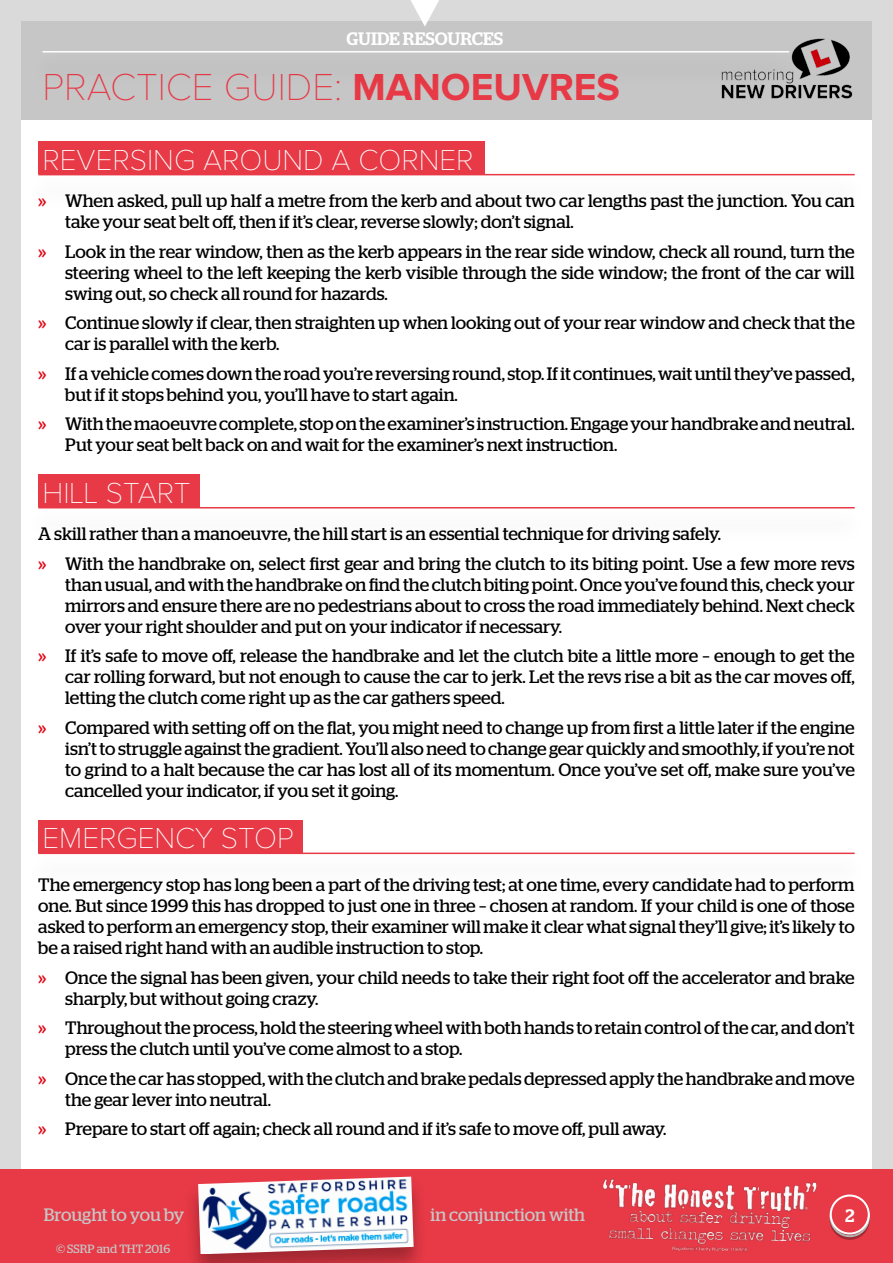
<style>
.page{position:relative;width:893px;height:1263px;background:#dadada}
.page>*{position:absolute;margin:0;border:0;box-sizing:border-box;transform-origin:0 0}
.t1{font:100 39px "Proxima Nova";color:#e73946}
.t2{font:100 30px "Proxima Nova";color:#fff}
.t3{font:18px/21px "Stag";letter-spacing:-.005em;color:#000}
.t4{font:18px "Stag";letter-spacing:-.005em;color:#c6c6c6}
.t5{font:500 18px "Stag";color:#fff}
.t6{font:12px "Stag";color:#c6c6c6}
.s1{font-weight:700}
.s2{color:#e30614}
</style>
<div class="page">
<div style="left:21px;top:21px;width:851px;height:1221px;background:#fff"></div>
<div style="left:21px;top:21px;width:851px;height:99px;background:#c6c6c6"></div>
<div style="left:0;top:1169px;width:893px;height:94px;background:#e73946"></div>
<svg style="left:831px;top:1201px;width:38px;height:38px"></svg>
<div style="left:830px;top:1200px;width:40px;height:40px;border:2px solid #000;border-radius:50%"></div>
<div style="left:831px;top:1195px;width:38px;height:38px;background:#e73946;border-radius:50%"></div>
<div style="left:830px;top:1194px;width:40px;height:40px;border:2px solid #fff;border-radius:50%"></div>
<div style="left:184px;top:1175px;width:243px;height:88px;background:#000;opacity:.3"></div>
<img style="left:198px;top:1176px;width:216px;height:78px">
<img style="left:603px;top:1178px;width:214px;height:74px">
<hr style="left:43px;top:51px;width:746px;height:2px;background:#fff">
<img style="left:712px;top:38px;width:141px;height:61px">
<svg style="left:411px;top:0;width:28px;height:26px"></svg>
<hr style="left:38px;top:174px;width:817px;height:1px;background:#e73946">
<div style="left:38px;top:142px;width:447px;height:32px;background:#e73946"></div>
<hr style="left:38px;top:852px;width:817px;height:2px;background:#e73946">
<div style="left:38px;top:820px;width:265px;height:32px;background:#e73946"></div>
<hr style="left:38px;top:507px;width:817px;height:1px;background:#e73946">
<div style="left:38px;top:475px;width:162px;height:32px;background:#e73946"></div>
<p class="t5" style="left:347px;top:28px;width:158px">GUIDE RESOURCES</p>
<h1 class="t1" style="left:43px;top:69px;width:579px">PRACTICE GUIDE: <span class="s1">MANOEUVRES</span></h1>
<h2 class="t2" style="left:43px;top:146px;width:433px">REVERSING AROUND A CORNER</h2>
<p class="t3" style="left:65px;top:190px;width:791px;text-indent:-27px"><span class="s2">»</span> When asked, pull up half a metre from the kerb and about two car lengths past the junction. You can take your seat belt off, then if it’s clear, reverse slowly; don’t signal.</p>
<p class="t3" style="left:65px;top:241px;width:791px;text-align:justify;text-indent:-27px"><span class="s2">»</span> Look in the rear window, then as the kerb appears in the rear side window, check all round, turn the steering wheel to the left keeping the kerb visible through the side window; the front of the car will swing out, so check all round for hazards.</p>
<p class="t3" style="left:65px;top:312px;width:791px;text-indent:-27px"><span class="s2">»</span> Continue slowly if clear, then straighten up when looking out of your rear window and check that the car is parallel with the kerb.</p>
<p class="t3" style="left:65px;top:363px;width:791px;text-indent:-27px"><span class="s2">»</span> If a vehicle comes down the road you’re reversing round, stop. If it continues, wait until they’ve passed, but if it stops behind you, you’ll have to start again.</p>
<p class="t3" style="left:65px;top:413px;width:791px;text-indent:-27px"><span class="s2">»</span> With the maoeuvre complete, stop on the examiner’s instruction. Engage your handbrake and neutral.<br>Put your seat belt back on and wait for the examiner’s next instruction.</p>
<h2 class="t2" style="left:43px;top:479px;width:150px">HILL START</h2>
<p class="t3" style="left:38px;top:519px;width:818px;line-height:29.5px">A skill rather than a manoeuvre, the hill start is an essential technique for driving safely.<br><span class="s2">»</span> With the handbrake on, select first gear and bring the clutch to its biting point. Use a few more revs</p>
<p class="t3" style="left:65px;top:574px;width:791px;text-align:justify">than usual, and with the handbrake on find the clutch biting point. Once you’ve found this, check your mirrors and ensure there are no pedestrians about to cross the road immediately behind. Next check over your right shoulder and put on your indicator if necessary.</p>
<p class="t3" style="left:65px;top:645px;width:791px;text-align:justify;text-indent:-27px"><span class="s2">»</span> If it’s safe to move off, release the handbrake and let the clutch bite a little more – enough to get the car rolling forward, but not enough to cause the car to jerk. Let the revs rise a bit as the car moves off, letting the clutch come right up as the car gathers speed.</p>
<p class="t3" style="left:65px;top:717px;width:791px;text-align:justify;text-indent:-27px"><span class="s2">»</span> Compared with setting off on the flat, you might need to change up from first a little later if the engine isn’t to struggle against the gradient. You’ll also need to change gear quickly and smoothly, if you’re not to grind to a halt because the car has lost all of its momentum. Once you’ve set off, make sure you’ve cancelled your indicator, if you set it going.</p>
<h2 class="t2" style="left:43px;top:825px;width:253px">EMERGENCY STOP</h2>
<p class="t3" style="left:38px;top:874px;width:818px;text-align:justify">The emergency stop has long been a part of the driving test; at one time, every candidate had to perform one. But since 1999 this has dropped to just one in three – chosen at random. If your child is one of those asked to perform an emergency stop, their examiner will make it clear what signal they’ll give; it’s likely to be a raised right hand with an audible instruction to stop.</p>
<p class="t3" style="left:65px;top:967px;width:791px;text-indent:-27px"><span class="s2">»</span> Once the signal has been given, your child needs to take their right foot off the accelerator and brake sharply, but without going crazy.</p>
<p class="t3" style="left:65px;top:1017px;width:791px;text-indent:-27px"><span class="s2">»</span> Throughout the process, hold the steering wheel with both hands to retain control of the car, and don’t press the clutch until you’ve come almost to a stop.</p>
<p class="t3" style="left:65px;top:1068px;width:791px;text-indent:-27px"><span class="s2">»</span> Once the car has stopped, with the clutch and brake pedals depressed apply the handbrake and move the gear lever into neutral.</p>
<p class="t3" style="left:38px;top:1118px;width:630px"><span class="s2">»</span> Prepare to start off again; check all round and if it’s safe to move off, pull away.</p>
<p class="t4" style="left:44px;top:1204px;width:142px">Brought to you by</p>
<p class="t4" style="left:431px;top:1204px;width:156px">in conjunction with</p>
<p class="t4" style="left:377px;top:1205px;width:157px">In conjunction wi h</p>
<p class="t5" style="left:847px;top:1205px;width:11px">2</p>
<p class="t5" style="left:845px;top:1206px;width:11px">22</p>
<p class="t5" style="left:845px;top:1217px;width:23px">22</p>
<p class="t6" style="left:56px;top:1241px;width:116px">© SSRP and THT 2016</p>
</div>
